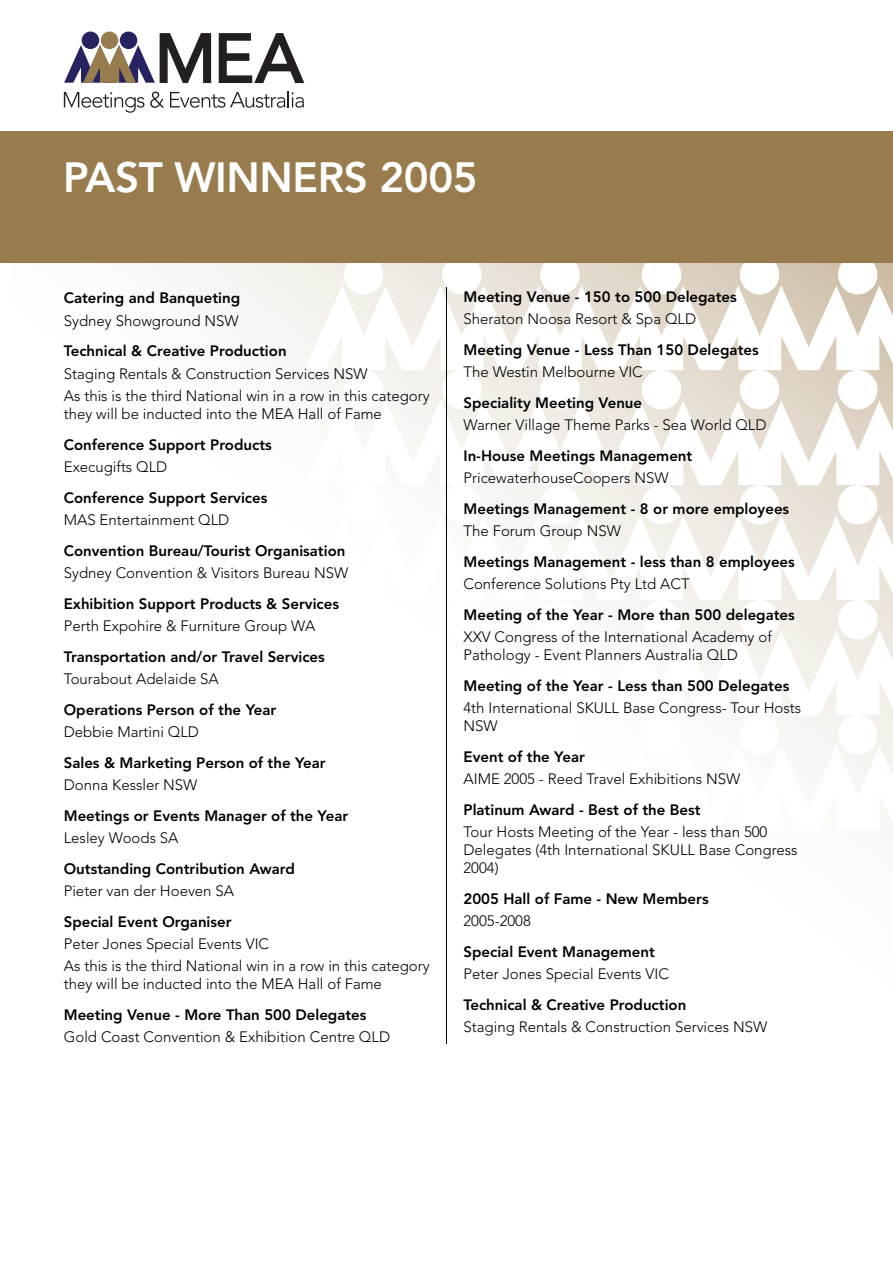
<style>
.page{position:relative;width:893px;height:1263px;background:#fff}
.page>*{position:absolute;margin:0;border:0;box-sizing:border-box;transform-origin:0 0}
.t1{font:800 42px "Avenir";letter-spacing:-.01em;color:#fff}
.t2{font:300 15px/18px "Avenir";color:#000}
.t3{font:800 15px "Avenir";color:#000}
</style>
<div class="page">
<svg style="left:11px;top:262px;width:882px;height:569px"></svg>
<svg style="left:304px;top:262px;width:589px;height:108px"></svg>
<div style="left:344px;top:370px;width:39px;height:39px;background:#fff;border-radius:50%"></div>
<div style="left:442px;top:370px;width:40px;height:39px;background:#fff;border-radius:50%"></div>
<div style="left:540px;top:370px;width:40px;height:39px;background:#fff;border-radius:50%"></div>
<div style="left:642px;top:370px;width:39px;height:39px;background:#fff;border-radius:50%"></div>
<div style="left:740px;top:370px;width:39px;height:39px;background:#fff;border-radius:50%"></div>
<div style="left:838px;top:370px;width:39px;height:39px;background:#fff;border-radius:50%"></div>
<svg style="left:304px;top:400px;width:589px;height:85px"></svg>
<div style="left:344px;top:485px;width:39px;height:39px;background:#fff;border-radius:50%"></div>
<div style="left:442px;top:485px;width:40px;height:39px;background:#fff;border-radius:50%"></div>
<div style="left:540px;top:485px;width:40px;height:39px;background:#fff;border-radius:50%"></div>
<div style="left:642px;top:485px;width:39px;height:39px;background:#fff;border-radius:50%"></div>
<div style="left:740px;top:485px;width:39px;height:39px;background:#fff;border-radius:50%"></div>
<div style="left:838px;top:485px;width:39px;height:39px;background:#fff;border-radius:50%"></div>
<svg style="left:304px;top:515px;width:589px;height:85px"></svg>
<div style="left:344px;top:600px;width:39px;height:39px;background:#fff;border-radius:50%"></div>
<div style="left:442px;top:600px;width:40px;height:39px;background:#fff;border-radius:50%"></div>
<div style="left:540px;top:600px;width:40px;height:39px;background:#fff;border-radius:50%"></div>
<div style="left:642px;top:600px;width:39px;height:39px;background:#fff;border-radius:50%"></div>
<div style="left:740px;top:600px;width:39px;height:39px;background:#fff;border-radius:50%"></div>
<div style="left:838px;top:600px;width:39px;height:39px;background:#fff;border-radius:50%"></div>
<svg style="left:304px;top:630px;width:589px;height:85px"></svg>
<div style="left:344px;top:715px;width:39px;height:39px;background:#fff;border-radius:50%"></div>
<div style="left:442px;top:715px;width:40px;height:39px;background:#fff;border-radius:50%"></div>
<div style="left:540px;top:715px;width:40px;height:39px;background:#fff;border-radius:50%"></div>
<div style="left:642px;top:715px;width:39px;height:39px;background:#fff;border-radius:50%"></div>
<div style="left:740px;top:715px;width:39px;height:39px;background:#fff;border-radius:50%"></div>
<div style="left:838px;top:715px;width:39px;height:39px;background:#fff;border-radius:50%"></div>
<svg style="left:304px;top:745px;width:589px;height:85px"></svg>
<div style="left:0;top:131px;width:893px;height:131px;background:#987c4d"></div>
<div style="left:120px;top:32px;width:17px;height:17px;background:#272361;border-radius:50%"></div>
<div style="left:82px;top:32px;width:17px;height:17px;background:#272361;border-radius:50%"></div>
<div style="left:101px;top:32px;width:17px;height:17px;background:#977c4d;border-radius:50%"></div>
<svg style="left:64px;top:92px;width:80px;height:21px"></svg>
<svg style="left:150px;top:92px;width:14px;height:16px"></svg>
<svg style="left:170px;top:91px;width:134px;height:17px"></svg>
<svg style="left:64px;top:33px;width:147px;height:50px"></svg>
<svg style="left:219px;top:33px;width:85px;height:50px"></svg>
<hr style="left:446px;top:287px;width:1px;height:757px;background:#000">
<h1 class="t1" style="left:63px;top:152px;width:416px">PAST WINNERS 2005</h1>
<p class="t3" style="left:64px;top:289px;width:178px">Catering and Banqueting</p>
<p class="t2" style="left:64px;top:311px;width:176px">Sydney Showground NSW</p>
<p class="t3" style="left:64px;top:342px;width:224px">Technical &amp; Creative Production</p>
<p class="t2" style="left:64px;top:362px;width:368px;line-height:22.2px">Staging Rentals &amp; Construction Services NSW<br>As this is the third National win in a row in this category</p>
<p class="t2" style="left:64px;top:405px;width:320px">they will be inducted into the MEA Hall of Fame</p>
<p class="t3" style="left:64px;top:435px;width:210px">Conference Support Products</p>
<p class="t2" style="left:64px;top:458px;width:105px">Execugifts QLD</p>
<p class="t3" style="left:64px;top:488px;width:205px">Conference Support Services</p>
<p class="t2" style="left:64px;top:511px;width:167px">MAS Entertainment QLD</p>
<p class="t3" style="left:64px;top:541px;width:283px">Convention Bureau/Tourist Organisation</p>
<p class="t2" style="left:64px;top:564px;width:286px">Sydney Convention &amp; Visitors Bureau NSW</p>
<p class="t3" style="left:64px;top:594px;width:277px">Exhibition Support Products &amp; Services</p>
<p class="t2" style="left:64px;top:617px;width:253px">Perth Expohire &amp; Furniture Group WA</p>
<p class="t3" style="left:64px;top:647px;width:263px">Transportation and/or Travel Services</p>
<p class="t2" style="left:64px;top:670px;width:157px">Tourabout Adelaide SA</p>
<p class="t3" style="left:64px;top:700px;width:214px">Operations Person of the Year</p>
<p class="t2" style="left:64px;top:723px;width:137px">Debbie Martini QLD</p>
<p class="t3" style="left:64px;top:753px;width:263px">Sales &amp; Marketing Person of the Year</p>
<p class="t2" style="left:64px;top:776px;width:135px">Donna Kessler NSW</p>
<p class="t3" style="left:64px;top:806px;width:286px">Meetings or Events Manager of the Year</p>
<p class="t2" style="left:64px;top:829px;width:116px">Lesley Woods SA</p>
<p class="t3" style="left:64px;top:859px;width:233px">Outstanding Contribution Award</p>
<p class="t2" style="left:64px;top:882px;width:172px">Pieter van der Hoeven SA</p>
<p class="t3" style="left:64px;top:912px;width:169px">Special Event Organiser</p>
<p class="t2" style="left:64px;top:932px;width:368px;line-height:22.2px">Peter Jones Special Events VIC<br>As this is the third National win in a row in this category</p>
<p class="t2" style="left:64px;top:975px;width:320px">they will be inducted into the MEA Hall of Fame</p>
<p class="t3" style="left:64px;top:1006px;width:304px">Meeting Venue - More Than 500 Delegates</p>
<p class="t2" style="left:64px;top:1028px;width:328px">Gold Coast Convention &amp; Exhibition Centre QLD</p>
<p class="t3" style="left:463px;top:288px;width:275px">Meeting Venue - 150 to 500 Delegates</p>
<p class="t2" style="left:463px;top:310px;width:234px">Sheraton Noosa Resort &amp; Spa QLD</p>
<p class="t3" style="left:463px;top:341px;width:297px">Meeting Venue - Less Than 150 Delegates</p>
<p class="t2" style="left:463px;top:363px;width:181px">The Westin Melbourne VIC</p>
<p class="t3" style="left:463px;top:394px;width:180px">Speciality Meeting Venue</p>
<p class="t2" style="left:463px;top:416px;width:304px">Warner Village Theme Parks - Sea World QLD</p>
<p class="t3" style="left:463px;top:447px;width:230px">In-House Meetings Management</p>
<p class="t2" style="left:463px;top:469px;width:207px">PricewaterhouseCoopers NSW</p>
<p class="t3" style="left:463px;top:500px;width:327px">Meetings Management - 8 or more employees</p>
<p class="t2" style="left:463px;top:522px;width:159px">The Forum Group NSW</p>
<p class="t3" style="left:463px;top:552px;width:333px">Meetings Management - less than 8 employees</p>
<p class="t2" style="left:463px;top:575px;width:228px">Conference Solutions Pty Ltd ACT</p>
<p class="t3" style="left:463px;top:605px;width:333px">Meeting of the Year - More than 500 delegates</p>
<p class="t2" style="left:463px;top:628px;width:310px">XXV Congress of the International Academy of<br>Pathology - Event Planners Australia QLD</p>
<p class="t3" style="left:463px;top:676px;width:327px">Meeting of the Year - Less than 500 Delegates</p>
<p class="t2" style="left:463px;top:699px;width:339px">4th International SKULL Base Congress- Tour Hosts<br>NSW</p>
<p class="t3" style="left:463px;top:747px;width:123px">Event of the Year</p>
<p class="t2" style="left:463px;top:770px;width:278px">AIME 2005 - Reed Travel Exhibitions NSW</p>
<p class="t3" style="left:463px;top:800px;width:239px">Platinum Award - Best of the Best</p>
<p class="t2" style="left:463px;top:823px;width:336px">Tour Hosts Meeting of the Year - less than 500<br>Delegates (4th International SKULL Base Congress<br>2004)</p>
<p class="t3" style="left:463px;top:889px;width:247px">2005 Hall of Fame - New Members</p>
<p class="t2" style="left:463px;top:912px;width:69px">2005-2008</p>
<p class="t3" style="left:463px;top:942px;width:193px">Special Event Management</p>
<p class="t2" style="left:463px;top:965px;width:207px">Peter Jones Special Events VIC</p>
<p class="t3" style="left:463px;top:995px;width:224px">Technical &amp; Creative Production</p>
<p class="t2" style="left:463px;top:1018px;width:305px">Staging Rentals &amp; Construction Services NSW</p>
</div>
